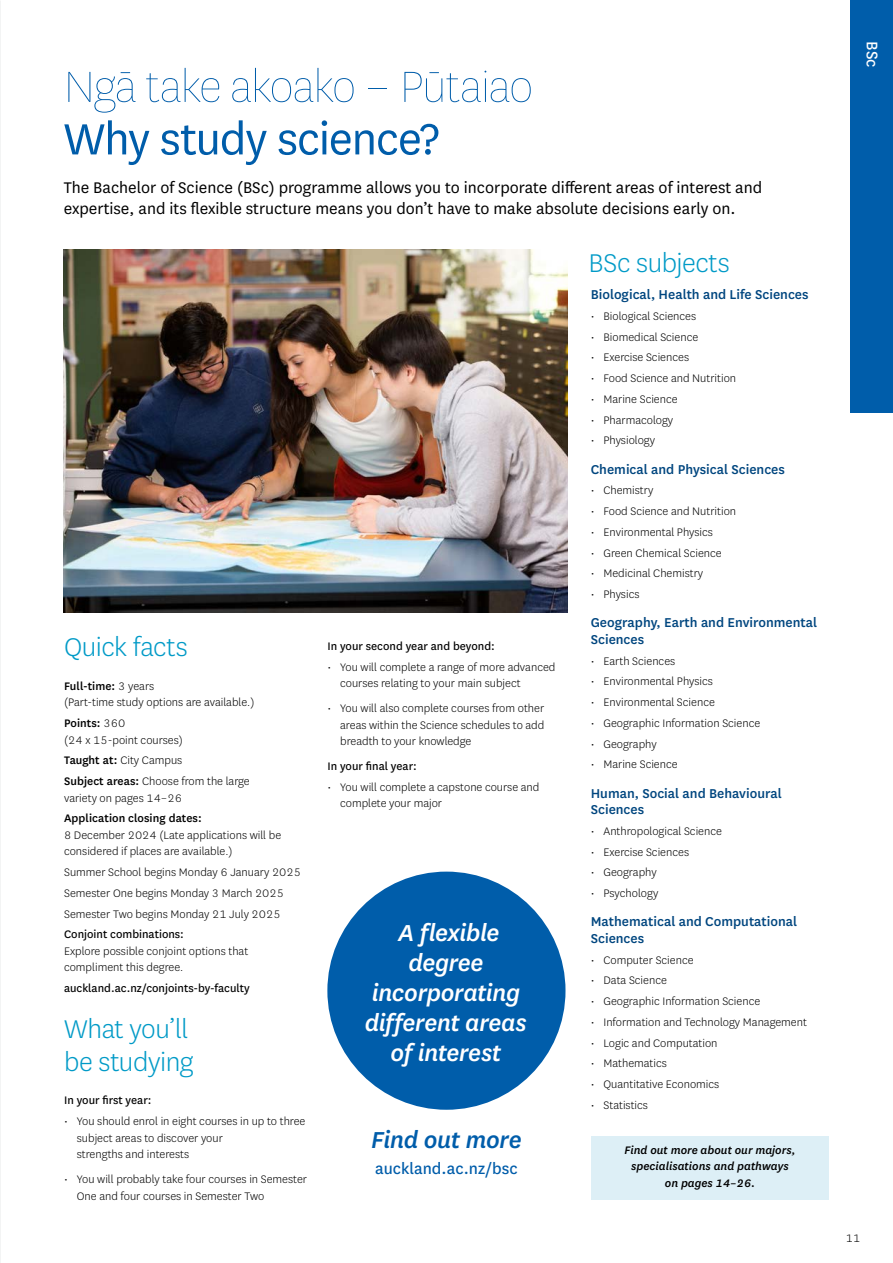
<style>
.page{position:relative;width:893px;height:1263px;background:#fff}
.page>*{position:absolute;margin:0;border:0;box-sizing:border-box;transform-origin:0 0}
.t1{font:100 51px "National";letter-spacing:-.02em;color:#005daa}
.t2{font:51px "National";letter-spacing:-.025em;color:#005daa}
.t3{font:300 30px/33px "National";letter-spacing:-.015em;color:#009ac7}
.t4{font:italic 500 27px/30px "National";letter-spacing:-.015em;color:#fff;text-align:center}
.t5{font:italic 500 27px "National";letter-spacing:-.02em;color:#005daa}
.t6{font:18px/21px "National";color:#000}
.t7{font:18px "National";color:#005daa}
.t8{font:18px "National";color:#fff}
.t9{font:500 15px/16.5px "National";color:#00467f}
.t10{font:300 12.75px/16.5px "National";color:#000}
.t11{font:12.75px "National";color:#000}
.t12{font:italic 500 12.75px/16.5px "National";color:#000;text-align:center}
.t13{font:500 12.75px "National";letter-spacing:.005em;color:#000}
.s1{font-weight:500}
</style>
<div class="page">
<img style="left:0;top:0;width:1px;height:1263px">
<div style="left:591px;top:1136px;width:238px;height:63px;background:#ddeff6"></div>
<img style="left:64px;top:249px;width:503px;height:363px">
<div style="left:850px;top:0;width:43px;height:413px;background:#005daa"></div>
<div style="left:327px;top:872px;width:238px;height:238px;background:#005daa;border-radius:50%"></div>
<h1 class="t1" style="left:64px;top:56px;width:471px">Ngā take akoako – Pūtaiao</h1>
<h1 class="t2" style="left:64px;top:106px;width:377px">Why study science?</h1>
<h3 class="t6" style="left:64px;top:176px;width:700px">The Bachelor of Science (BSc) programme allows you to incorporate different areas of interest and expertise, and its flexible structure means you don’t have to make absolute decisions early on.</h3>
<h2 class="t3" style="left:64px;top:630px;width:125px">Quick facts</h2>
<p class="t10" style="left:64px;top:677px;width:192px"><span class="s1">Full-time:</span> 3 years<br>(Part-time study options are available.)</p>
<p class="t10" style="left:64px;top:714px;width:120px"><span class="s1">Points:</span> 360<br>(24 x 15-point courses)</p>
<p class="t10" style="left:64px;top:750px;width:187px;line-height:20.7px"><span class="s1">Taught at:</span> City Campus<br><span class="s1">Subject areas:</span> Choose from the large</p>
<p class="t10" style="left:64px;top:789px;width:119px">variety on pages 14–26</p>
<p class="t13" style="left:64px;top:810px;width:139px">Application closing dates:</p>
<p class="t10" style="left:64px;top:826px;width:219px">8 December 2024 (Late applications will be considered if places are available.)</p>
<p class="t10" style="left:64px;top:861px;width:238px;line-height:20.7px">Summer School begins Monday 6 January 2025<br>Semester One begins Monday 3 March 2025<br>Semester Two begins Monday 21 July 2025</p>
<p class="t11" style="left:64px;top:926px;width:121px">Conjoint combinations:</p>
<p class="t10" style="left:64px;top:942px;width:186px">Explore possible conjoint options that compliment this degree.</p>
<p class="t11" style="left:64px;top:980px;width:187px">auckland.ac.nz/conjoints-by-faculty</p>
<h2 class="t3" style="left:64px;top:1011px;width:131px">What you’ll be studying</h2>
<p class="t11" style="left:64px;top:1092px;width:89px">In your first year:</p>
<p class="t10" style="left:77px;top:1113px;width:230px;text-indent:-13px">• You should enrol in eight courses in up to three subject areas to discover your<br>strengths and interests</p>
<p class="t10" style="left:77px;top:1171px;width:232px;text-indent:-13px">• You will probably take four courses in Semester<br>One and four courses in Semester Two</p>
<p class="t11" style="left:327px;top:637px;width:169px">In your second year and beyond:</p>
<p class="t10" style="left:340px;top:658px;width:217px;text-indent:-13px">• You will complete a range of more advanced courses relating to your main subject</p>
<p class="t10" style="left:340px;top:699px;width:206px;text-align:justify;text-indent:-13px">• You will also complete courses from other areas within the Science schedules to add breadth to your knowledge</p>
<p class="t11" style="left:327px;top:758px;width:91px">In your final year:</p>
<p class="t10" style="left:340px;top:778px;width:201px;text-indent:-13px">• You will complete a capstone course and complete your major</p>
<h3 class="t4" style="left:365px;top:916px;width:164px">A flexible degree incorporating different areas of interest</h3>
<h3 class="t5" style="left:371px;top:1122px;width:152px">Find out more</h3>
<h3 class="t7" style="left:375px;top:1156px;width:144px">auckland.ac.nz/bsc</h3>
<h2 class="t3" style="left:589px;top:245px;width:143px">BSc subjects</h2>
<p class="t9" style="left:591px;top:285px;width:219px">Biological, Health and Life Sciences</p>
<p class="t10" style="left:591px;top:307px;width:107px">• Biological Sciences</p>
<p class="t10" style="left:591px;top:328px;width:109px">• Biomedical Science</p>
<p class="t10" style="left:591px;top:349px;width:100px">• Exercise Sciences</p>
<p class="t10" style="left:591px;top:369px;width:147px">• Food Science and Nutrition</p>
<p class="t10" style="left:591px;top:390px;width:88px">• Marine Science</p>
<p class="t10" style="left:591px;top:411px;width:84px">• Pharmacology</p>
<p class="t10" style="left:591px;top:432px;width:66px">• Physiology</p>
<p class="t9" style="left:591px;top:460px;width:196px">Chemical and Physical Sciences</p>
<p class="t10" style="left:591px;top:482px;width:64px">• Chemistry</p>
<p class="t10" style="left:591px;top:502px;width:147px">• Food Science and Nutrition</p>
<p class="t10" style="left:591px;top:523px;width:124px">• Environmental Physics</p>
<p class="t10" style="left:591px;top:544px;width:133px">• Green Chemical Science</p>
<p class="t10" style="left:591px;top:565px;width:114px">• Medicinal Chemistry</p>
<p class="t10" style="left:591px;top:585px;width:50px">• Physics</p>
<p class="t9" style="left:591px;top:614px;width:228px">Geography, Earth and Environmental<br>Sciences</p>
<p class="t10" style="left:591px;top:652px;width:86px">• Earth Sciences</p>
<p class="t10" style="left:591px;top:673px;width:124px">• Environmental Physics</p>
<p class="t10" style="left:591px;top:693px;width:126px">• Environmental Science</p>
<p class="t10" style="left:591px;top:714px;width:171px">• Geographic Information Science</p>
<p class="t10" style="left:591px;top:735px;width:68px">• Geography</p>
<p class="t10" style="left:591px;top:756px;width:88px">• Marine Science</p>
<p class="t9" style="left:591px;top:784px;width:193px">Human, Social and Behavioural<br>Sciences</p>
<p class="t10" style="left:591px;top:822px;width:133px">• Anthropological Science</p>
<p class="t10" style="left:591px;top:843px;width:100px">• Exercise Sciences</p>
<p class="t10" style="left:591px;top:864px;width:68px">• Geography</p>
<p class="t10" style="left:591px;top:885px;width:69px">• Psychology</p>
<p class="t9" style="left:591px;top:913px;width:208px">Mathematical and Computational<br>Sciences</p>
<p class="t10" style="left:591px;top:951px;width:104px">• Computer Science</p>
<p class="t10" style="left:591px;top:972px;width:78px">• Data Science</p>
<p class="t10" style="left:591px;top:993px;width:171px">• Geographic Information Science</p>
<p class="t10" style="left:591px;top:1013px;width:218px">• Information and Technology Management</p>
<p class="t10" style="left:591px;top:1034px;width:128px">• Logic and Computation</p>
<p class="t10" style="left:591px;top:1055px;width:78px">• Mathematics</p>
<p class="t10" style="left:591px;top:1076px;width:130px">• Quantitative Economics</p>
<p class="t10" style="left:591px;top:1096px;width:59px">• Statistics</p>
<p class="t12" style="left:624px;top:1141px;width:172px">Find out more about our majors, specialisations and pathways on pages 14–26.</p>
<h3 class="t8" style="left:884px;top:41px;width:28px;rotate:90deg">BSc</h3>
<p class="t10" style="left:846px;top:1230px;width:16px">11</p>
</div>
